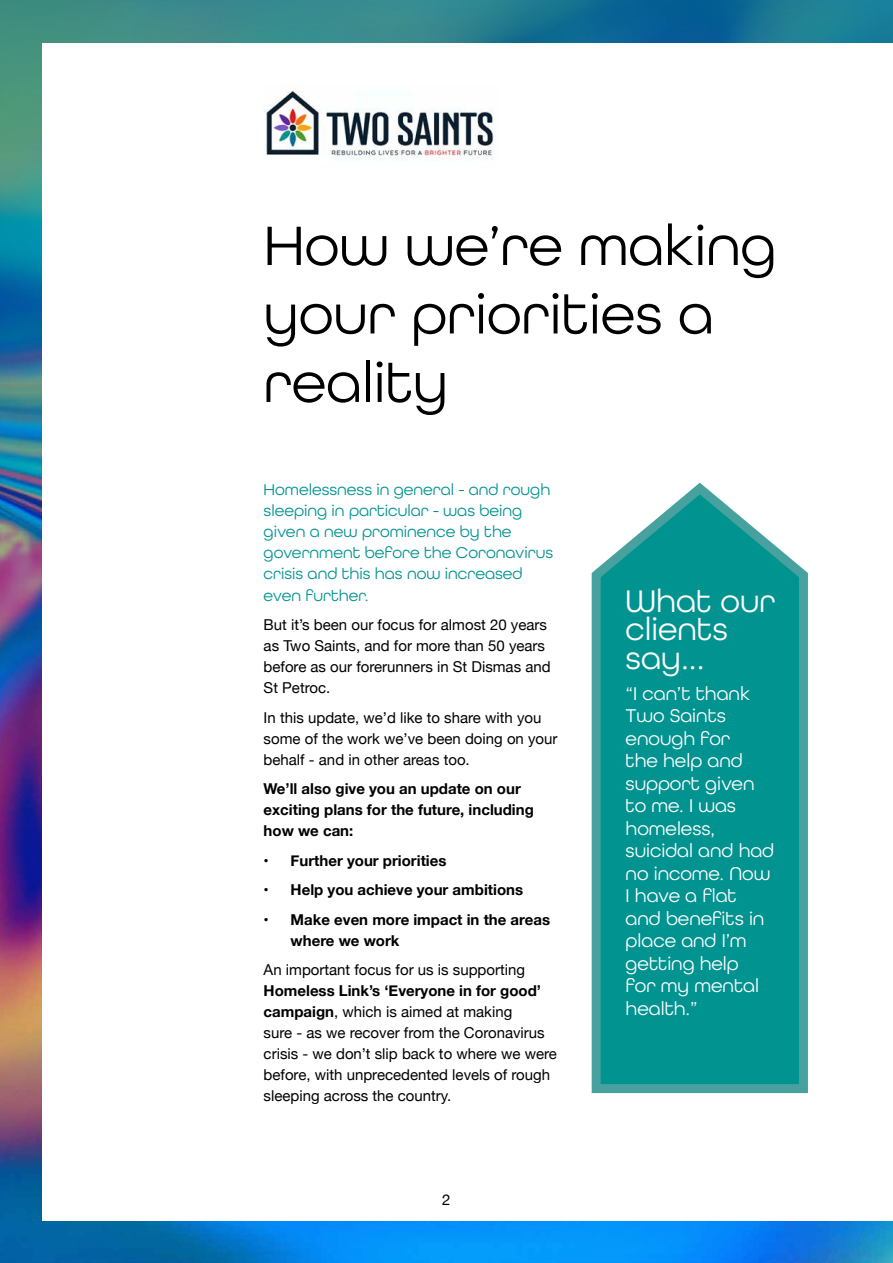
<style>
.page{position:relative;width:893px;height:1263px;background:#fff}
.page>*{position:absolute;margin:0;border:0;box-sizing:border-box;transform-origin:0 0}
.t1{font:58.5px/68.4px "All Round Gothic";color:#000}
.t2{font:33px/28.5px "All Round Gothic";color:#fff}
.t3{font:19.5px/22.5px "All Round Gothic";color:#fff}
.t4{font:16.5px/21.1px "All Round Gothic";color:#009390}
.t5{font:15px/21px "Helvetica Neue";color:#000}
.t6{font:700 15px/21px "Helvetica Neue";color:#000}
.s1{font-weight:700}
</style>
<div class="page">
<img style="left:0;top:0;width:893px;height:1263px">
<div style="left:43px;top:43px;width:850px;height:1177px;background:#fff"></div>
<img style="left:264px;top:90px;width:230px;height:70px">
<svg style="left:591px;top:482px;width:217px;height:612px;background:#1b9d9a"></svg>
<h1 class="t1" style="left:264px;top:210px;width:514px">How we’re making your priorities a reality</h1>
<p class="t4" style="left:264px;top:479px;width:291px">Homelessness in general - and rough sleeping in particular - was being given a new prominence by the government before the Coronavirus crisis and this has now increased even further.</p>
<p class="t5" style="left:264px;top:615px;width:289px">But it’s been our focus for almost 20 years as Two Saints, and for more than 50 years before as our forerunners in St Dismas and St Petroc.</p>
<p class="t5" style="left:264px;top:708px;width:295px">In this update, we’d like to share with you some of the work we’ve been doing on your behalf - and in other areas too.</p>
<p class="t6" style="left:264px;top:779px;width:272px">We’ll also give you an update on our exciting plans for the future, including how we can:</p>
<p class="t6" style="left:264px;top:850px;width:184px">• Further your priorities</p>
<p class="t6" style="left:264px;top:880px;width:261px">• Help you achieve your ambitions</p>
<p class="t6" style="left:291px;top:909px;width:261px;text-indent:-27px">• Make even more impact in the areas where we work</p>
<p class="t5" style="left:264px;top:960px;width:263px">An important focus for us is supporting</p>
<p class="t5" style="left:264px;top:981px;width:295px"><span class="s1">Homeless Link’s ‘Everyone in for good’ campaign</span>, which is aimed at making<br>sure - as we recover from the Coronavirus crisis - we don’t slip back to where we were before, with unprecedented levels of rough sleeping across the country.</p>
<p class="t5" style="left:442px;top:1190px;width:10px">2</p>
<p class="t5" style="left:442px;top:1194px;width:10px">2</p>
<h2 class="t2" style="left:626px;top:586px;width:151px">What our clients say...</h2>
<h3 class="t3" style="left:626px;top:682px;width:150px">“I can’t thank<br>Two Saints enough for<br>the help and support given to me. I was homeless, suicidal and had no income. Now<br>I have a flat and benefits in place and I’m getting help<br>for my mental health.”</h3>
</div>
